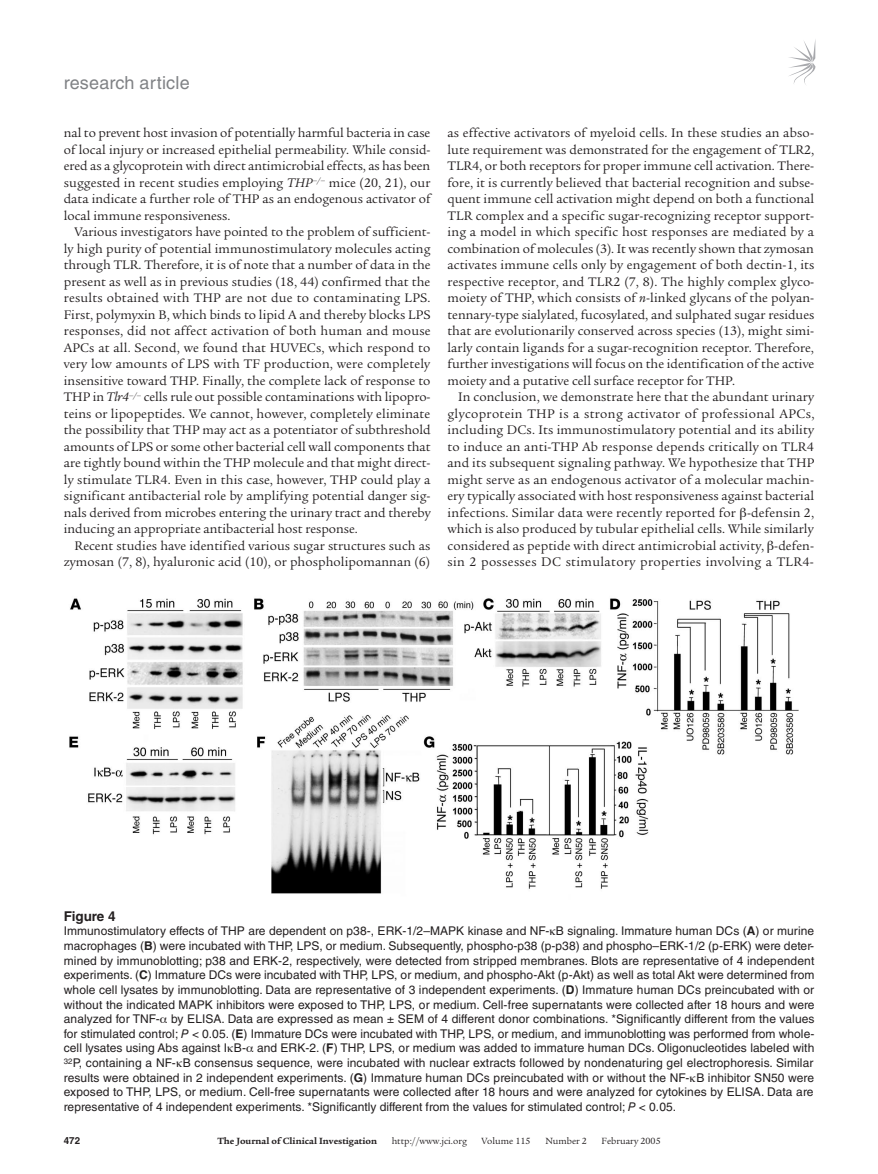
<style>
.page{position:relative;width:878px;height:1174px;background:#fff}
.page>*{position:absolute;margin:0;border:0;box-sizing:border-box;transform-origin:0 0}
.t1{font:18px "Helvetica LT Std";letter-spacing:.01em;color:#808285}
.t2{font:13.5px/16.5px "Legacy Serif Std";letter-spacing:.005em;color:#231f20;text-align:justify}
.t3{font:700 13.5px "Helvetica LT Std";color:#231f20}
.t4{font:12px/14.7px "Helvetica LT Std";letter-spacing:.005em;color:#231f20;text-align:justify}
.t5{font:9.75px "Legacy Serif Std";color:#231f20}
.t6{font:700 9.75px "Legacy Serif Std";color:#231f20}
.t7{font:700 9.75px "Helvetica LT Std";color:#231f20}
.s1{font-style:italic}
.s2{font-weight:700}
</style>
<div class="page">
<svg style="left:789px;top:41px;width:26px;height:44px"></svg>
<img style="left:69px;top:598px;width:730px;height:296px">
<h1 class="t1" style="left:64px;top:72px;width:127px">research article</h1>
<p class="t2" style="left:64px;top:125px;width:368px">nal to prevent host invasion of potentially harmful bacteria in case of local injury or increased epithelial permeability. While consid&shy;ered as a glycoprotein with direct antimicrobial effects, as has been suggested in recent studies employing <span class="s1">THP</span><sup>–/–</sup> mice (20, 21), our data indicate a further role of THP as an endogenous activator of local immune responsiveness.</p>
<p class="t2" style="left:64px;top:224px;width:368px;text-indent:11px">Various investigators have pointed to the problem of sufficient&shy;ly high purity of potential immunostimulatory molecules acting through TLR. Therefore, it is of note that a number of data in the present as well as in previous studies (18, 44) confirmed that the results obtained with THP are not due to contaminating LPS.<br>First, polymyxin B, which binds to lipid A and thereby blocks LPS responses, did not affect activation of both human and mouse APCs at all. Second, we found that HUVECs, which respond to very low amounts of LPS with TF production, were completely insensitive toward THP. Finally, the complete lack of response to THP in <span class="s1">Tlr4</span><sup>–/–</sup> cells rule out possible contaminations with lipopro&shy;teins or lipopeptides. We cannot, however, completely eliminate the possibility that THP may act as a potentiator of subthreshold amounts of LPS or some other bacterial cell wall components that are tightly bound within the THP molecule and that might direct&shy;ly stimulate TLR4. Even in this case, however, THP could play a significant antibacterial role by amplifying potential danger sig&shy;nals derived from microbes entering the urinary tract and thereby inducing an appropriate antibacterial host response.</p>
<p class="t2" style="left:64px;top:537px;width:368px;text-align:right">Recent studies have identified various sugar structures such as zymosan (7, 8), hyaluronic acid (10), or phospholipomannan (6)</p>
<p class="t2" style="left:447px;top:125px;width:368px">as effective activators of myeloid cells. In these studies an abso&shy;lute requirement was demonstrated for the engagement of TLR2, TLR4, or both receptors for proper immune cell activation. There&shy;fore, it is currently believed that bacterial recognition and subse&shy;quent immune cell activation might depend on both a functional TLR complex and a specific sugar-recognizing receptor support&shy;ing a model in which specific host responses are mediated by a combination of molecules (3). It was recently shown that zymosan activates immune cells only by engagement of both dectin-1, its respective receptor, and TLR2 (7, 8). The highly complex glyco&shy;moiety of THP, which consists of <span class="s1">n</span>-linked glycans of the polyan&shy;tennary-type sialylated, fucosylated, and sulphated sugar residues that are evolutionarily conserved across species (13), might simi&shy;larly contain ligands for a sugar-recognition receptor. Therefore, further investigations will focus on the identification of the active moiety and a putative cell surface receptor for THP.</p>
<p class="t2" style="left:447px;top:389px;width:368px;text-indent:11px">In conclusion, we demonstrate here that the abundant urinary glycoprotein THP is a strong activator of professional APCs, including DCs. Its immunostimulatory potential and its ability to induce an anti-THP Ab response depends critically on TLR4 and its subsequent signaling pathway. We hypothesize that THP might serve as an endogenous activator of a molecular machin&shy;ery typically associated with host responsiveness against bacterial infections. Similar data were recently reported for -defensin 2, which is also produced by tubular epithelial cells. While similarly considered as peptide with direct antimicrobial activity, -defen&shy;sin 2 possesses DC stimulatory properties involving a TLR4-</p>
<p class="t3" style="left:64px;top:907px;width:53px">Figure 4</p>
<p class="t4" style="left:64px;top:923px;width:752px">Immunostimulatory effects of THP are dependent on p38-, ERK-1/2–MAPK kinase and NF- B signaling. Immature human DCs (<span class="s2">A</span>) or murine macrophages (<span class="s2">B</span>) were incubated with THP, LPS, or medium. Subsequently, phospho-p38 (p-p38) and phospho–ERK-1/2 (p-ERK) were deter&shy;mined by immunoblotting; p38 and ERK-2, respectively, were detected from stripped membranes. Blots are representative of 4 independent experiments. (<span class="s2">C</span>) Immature DCs were incubated with THP, LPS, or medium, and phospho-Akt (p-Akt) as well as total Akt were determined from whole cell lysates by immunoblotting. Data are representative of 3 independent experiments. (<span class="s2">D</span>) Immature human DCs preincubated with or without the indicated MAPK inhibitors were exposed to THP, LPS, or medium. Cell-free supernatants were collected after 18 hours and were analyzed for TNF- by ELISA. Data are expressed as mean ± SEM of 4 different donor combinations. *Significantly different from the values for stimulated control; <span class="s1">P</span> &lt; 0.05. (<span class="s2">E</span>) Immature DCs were incubated with THP, LPS, or medium, and immunoblotting was performed from whole&shy;cell lysates using Abs against I B- and ERK-2. (<span class="s2">F</span>) THP, LPS, or medium was added to immature human DCs. Oligonucleotides labeled with <sup>32</sup>P, containing a NF- B consensus sequence, were incubated with nuclear extracts followed by nondenaturing gel electrophoresis. Similar results were obtained in 2 independent experiments. (<span class="s2">G</span>) Immature human DCs preincubated with or without the NF- B inhibitor SN50 were exposed to THP, LPS, or medium. Cell-free supernatants were collected after 18 hours and were analyzed for cytokines by ELISA. Data are representative of 4 independent experiments. *Significantly different from the values for stimulated control; <span class="s1">P</span> &lt; 0.05.</p>
<p class="t7" style="left:64px;top:1134px;width:18px">472</p>
<p class="t6" style="left:217px;top:1135px;width:161px">The Journal of Clinical Investigation</p>
<p class="t5" style="left:391px;top:1135px;width:77px">http://www.jci.org</p>
<p class="t5" style="left:481px;top:1135px;width:50px">Volume 115</p>
<p class="t5" style="left:545px;top:1135px;width:43px">Number 2</p>
<p class="t5" style="left:601px;top:1135px;width:61px">February 2005</p>
</div>
